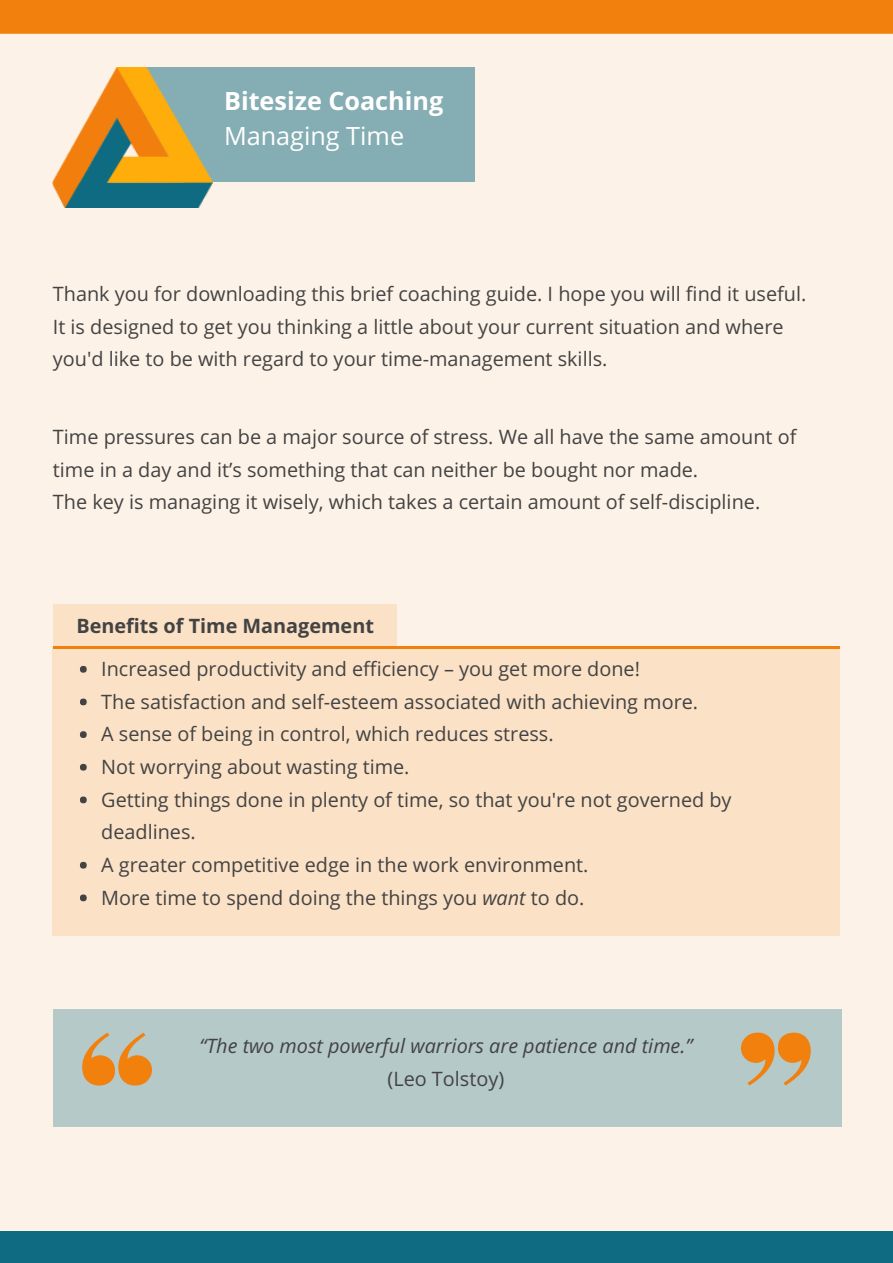
<style>
.page{position:relative;width:893px;height:1263px;background:#fdf2e7}
.page>*{position:absolute;margin:0;border:0;box-sizing:border-box;transform-origin:0 0}
.t1{font:700 25.2px "Open Sans";color:#fff}
.t2{font:25.2px "Open Sans";color:#fff}
.t3{font:19.8px/32.7px "Open Sans";color:#434343}
.t4{font:italic 19.8px "Open Sans";color:#434343}
.t5{font:700 19.8px "Open Sans";color:#434343}
.s1{font-style:italic}
</style>
<div class="page">
<div style="left:53px;top:604px;width:343px;height:43px;background:#fbe1c6"></div>
<div style="left:53px;top:647px;width:787px;height:289px;background:#fbe1c6"></div>
<svg style="left:53px;top:646px;width:12px;height:2px"></svg>
<svg style="left:828px;top:646px;width:11px;height:2px"></svg>
<hr style="left:65px;top:646px;width:79px;height:2px;background:#f2800d">
<hr style="left:144px;top:646px;width:79px;height:2px;background:#f2800d">
<hr style="left:223px;top:646px;width:79px;height:2px;background:#f2800d">
<hr style="left:302px;top:646px;width:80px;height:2px;background:#f2800d">
<hr style="left:381px;top:646px;width:80px;height:2px;background:#f2800d">
<hr style="left:461px;top:646px;width:79px;height:2px;background:#f2800d">
<hr style="left:540px;top:646px;width:79px;height:2px;background:#f2800d">
<hr style="left:619px;top:646px;width:80px;height:2px;background:#f2800d">
<hr style="left:698px;top:646px;width:80px;height:2px;background:#f2800d">
<hr style="left:778px;top:646px;width:50px;height:2px;background:#f2800d">
<div style="left:80px;top:666px;width:7px;height:7px;background:#434343;border-radius:50%"></div>
<div style="left:80px;top:698px;width:7px;height:7px;background:#434343;border-radius:50%"></div>
<div style="left:80px;top:731px;width:7px;height:7px;background:#434343;border-radius:50%"></div>
<div style="left:80px;top:764px;width:7px;height:7px;background:#434343;border-radius:50%"></div>
<div style="left:80px;top:796px;width:7px;height:7px;background:#434343;border-radius:50%"></div>
<div style="left:80px;top:862px;width:7px;height:7px;background:#434343;border-radius:50%"></div>
<div style="left:80px;top:894px;width:7px;height:7px;background:#434343;border-radius:50%"></div>
<div style="left:141px;top:68px;width:334px;height:114px;background:#85aeb4"></div>
<img style="left:53px;top:68px;width:160px;height:139px">
<div style="left:0;top:0;width:893px;height:34px;background:#f2800d"></div>
<div style="left:0;top:1231px;width:893px;height:32px;background:#0e6b81"></div>
<div style="left:53px;top:1009px;width:788px;height:117px;background:#b5c9c8"></div>
<svg style="left:82px;top:1032px;width:70px;height:53px"></svg>
<svg style="left:741px;top:1032px;width:70px;height:53px"></svg>
<p class="t1" style="left:224px;top:83px;width:221px">Bitesize Coaching</p>
<p class="t2" style="left:224px;top:118px;width:182px">Managing Time</p>
<p class="t3" style="left:53px;top:277px;width:755px">Thank you for downloading this brief coaching guide. I hope you will find it useful.<br>It is designed to get you thinking a little about your current situation and where you'd like to be with regard to your time-management skills.</p>
<p class="t3" style="left:53px;top:420px;width:745px">Time pressures can be a major source of stress. We all have the same amount of time in a day and it’s something that can neither be bought nor made.<br>The key is managing it wisely, which takes a certain amount of self-discipline.</p>
<p class="t5" style="left:76px;top:612px;width:299px">Benefits of Time Management</p>
<p class="t3" style="left:101px;top:652px;width:632px">Increased productivity and efficiency – you get more done!<br>The satisfaction and self-esteem associated with achieving more.<br>A sense of being in control, which reduces stress.<br>Not worrying about wasting time.<br>Getting things done in plenty of time, so that you're not governed by deadlines.<br>A greater competitive edge in the work environment.<br>More time to spend doing the things you <span class="s1">want</span> to do.</p>
<p class="t4" style="left:199px;top:1032px;width:494px">“The two most powerful warriors are patience and time.”</p>
<p class="t3" style="left:388px;top:1062px;width:118px">(Leo Tolstoy)</p>
</div>
